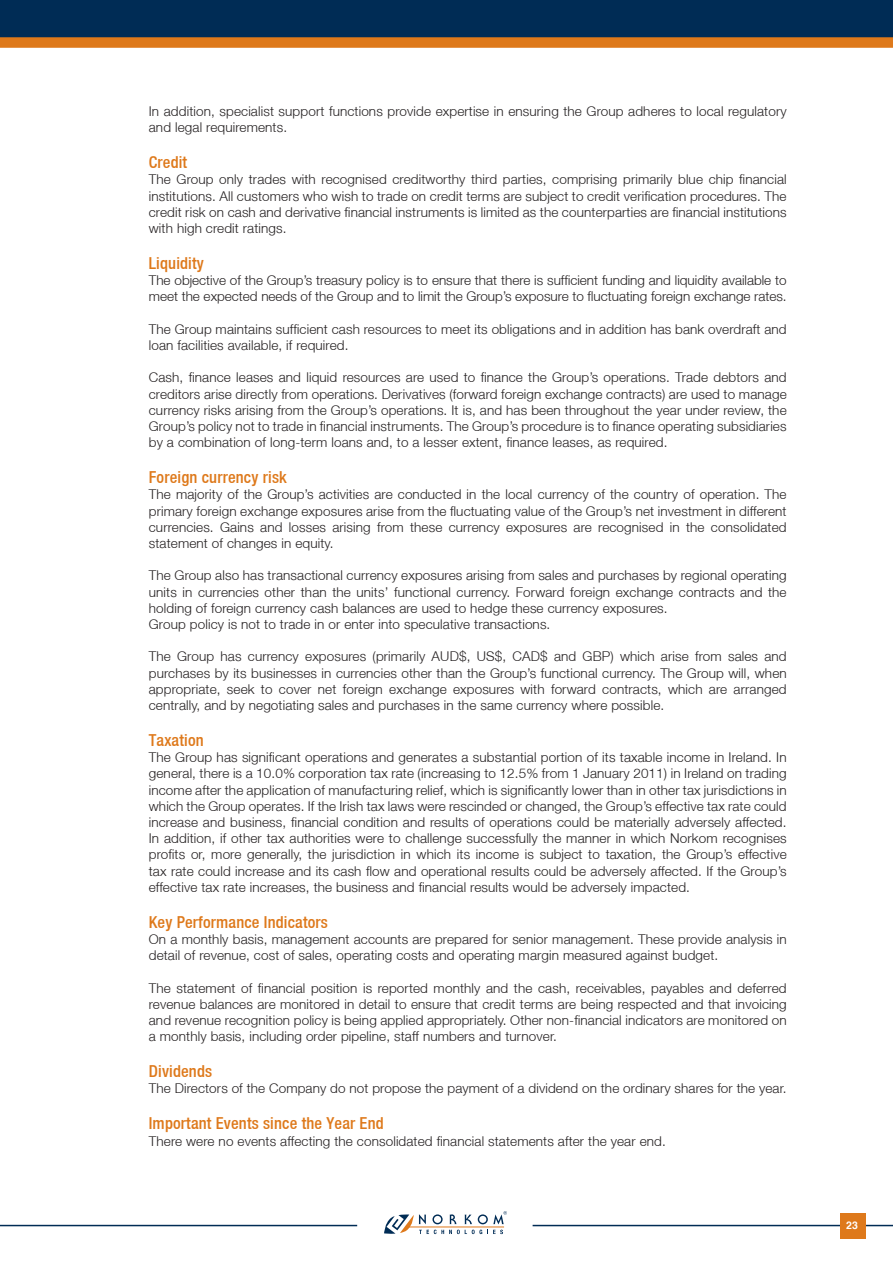
<style>
.page{position:relative;width:893px;height:1263px;background:#fff}
.page>*{position:absolute;margin:0;border:0;box-sizing:border-box;transform-origin:0 0}
.t1{font:500 condensed 16.5px "Helvetica Neue LT";letter-spacing:.01em;color:#de791b}
.t2{font:300 13.5px/16.2px "Helvetica Neue LT";letter-spacing:.01em;color:#231f20;text-align:justify}
.t3{font:700 10.5px "Helvetica";color:#fff}
</style>
<div class="page">
<svg style="left:384px;top:1211px;width:123px;height:23px"></svg>
<hr style="left:0;top:1225px;width:357px;height:1px;background:#002c55">
<hr style="left:533px;top:1225px;width:360px;height:1px;background:#002c55">
<div style="left:840px;top:1213px;width:25px;height:26px;background:#de791b"></div>
<svg style="left:0;top:0;width:893px;height:48px;background:#313d49"></svg>
<p class="t2" style="left:149px;top:103px;width:639px">In addition, specialist support functions provide expertise in ensuring the Group adheres to local regulatory and legal requirements.</p>
<p class="t1" style="left:149px;top:152px;width:40px">Credit</p>
<p class="t2" style="left:149px;top:171px;width:639px">The Group only trades with recognised creditworthy third parties, comprising primarily blue chip financial institutions. All customers who wish to trade on credit terms are subject to credit verification procedures. The credit risk on cash and derivative financial instruments is limited as the counterparties are financial institutions with high credit ratings.</p>
<p class="t1" style="left:149px;top:253px;width:57px">Liquidity</p>
<p class="t2" style="left:149px;top:272px;width:639px">The objective of the Group’s treasury policy is to ensure that there is sufficient funding and liquidity available to meet the expected needs of the Group and to limit the Group’s exposure to fluctuating foreign exchange rates.</p>
<p class="t2" style="left:149px;top:321px;width:639px">The Group maintains sufficient cash resources to meet its obligations and in addition has bank overdraft and loan facilities available, if required.</p>
<p class="t2" style="left:149px;top:369px;width:639px">Cash, finance leases and liquid resources are used to finance the Group’s operations. Trade debtors and creditors arise directly from operations. Derivatives (forward foreign exchange contracts) are used to manage currency risks arising from the Group’s operations. It is, and has been throughout the year under review, the Group’s policy not to trade in financial instruments. The Group’s procedure is to finance operating subsidiaries by a combination of long-term loans and, to a lesser extent, finance leases, as required.</p>
<p class="t1" style="left:149px;top:467px;width:139px">Foreign currency risk</p>
<p class="t2" style="left:149px;top:486px;width:639px">The majority of the Group’s activities are conducted in the local currency of the country of operation. The primary foreign exchange exposures arise from the fluctuating value of the Group’s net investment in different currencies. Gains and losses arising from these currency exposures are recognised in the consolidated statement of changes in equity.</p>
<p class="t2" style="left:149px;top:567px;width:639px;text-align:left">The Group also has transactional currency exposures arising from sales and purchases by regional operating units in currencies other than the units’ functional currency. Forward foreign exchange contracts and the holding of foreign currency cash balances are used to hedge these currency exposures.<br>Group policy is not to trade in or enter into speculative transactions.</p>
<p class="t2" style="left:149px;top:648px;width:639px">The Group has currency exposures (primarily AUD$, US$, CAD$ and GBP) which arise from sales and purchases by its businesses in currencies other than the Group’s functional currency. The Group will, when appropriate, seek to cover net foreign exchange exposures with forward contracts, which are arranged centrally, and by negotiating sales and purchases in the same currency where possible.</p>
<p class="t1" style="left:149px;top:730px;width:56px">Taxation</p>
<p class="t2" style="left:149px;top:749px;width:639px">The Group has significant operations and generates a substantial portion of its taxable income in Ireland. In general, there is a 10.0% corporation tax rate (increasing to 12.5% from 1 January 2011) in Ireland on trading income after the application of manufacturing relief, which is significantly lower than in other tax jurisdictions in which the Group operates. If the Irish tax laws were rescinded or changed, the Group’s effective tax rate could increase and business, financial condition and results of operations could be materially adversely affected.<br>In addition, if other tax authorities were to challenge successfully the manner in which Norkom recognises profits or, more generally, the jurisdiction in which its income is subject to taxation, the Group’s effective tax rate could increase and its cash flow and operational results could be adversely affected. If the Group’s effective tax rate increases, the business and financial results would be adversely impacted.</p>
<p class="t1" style="left:149px;top:912px;width:181px">Key Performance Indicators</p>
<p class="t2" style="left:149px;top:931px;width:639px">On a monthly basis, management accounts are prepared for senior management. These provide analysis in detail of revenue, cost of sales, operating costs and operating margin measured against budget.</p>
<p class="t2" style="left:149px;top:979px;width:639px">The statement of financial position is reported monthly and the cash, receivables, payables and deferred revenue balances are monitored in detail to ensure that credit terms are being respected and that invoicing and revenue recognition policy is being applied appropriately. Other non-financial indicators are monitored on a monthly basis, including order pipeline, staff numbers and turnover.</p>
<p class="t1" style="left:149px;top:1061px;width:65px">Dividends</p>
<p class="t2" style="left:149px;top:1080px;width:639px">The Directors of the Company do not propose the payment of a dividend on the ordinary shares for the year.</p>
<p class="t1" style="left:149px;top:1114px;width:236px">Important Events since the Year End</p>
<p class="t2" style="left:149px;top:1132px;width:519px">There were no events affecting the consolidated financial statements after the year end.</p>
<p class="t3" style="left:846px;top:1216px;width:13px">23</p>
</div>
